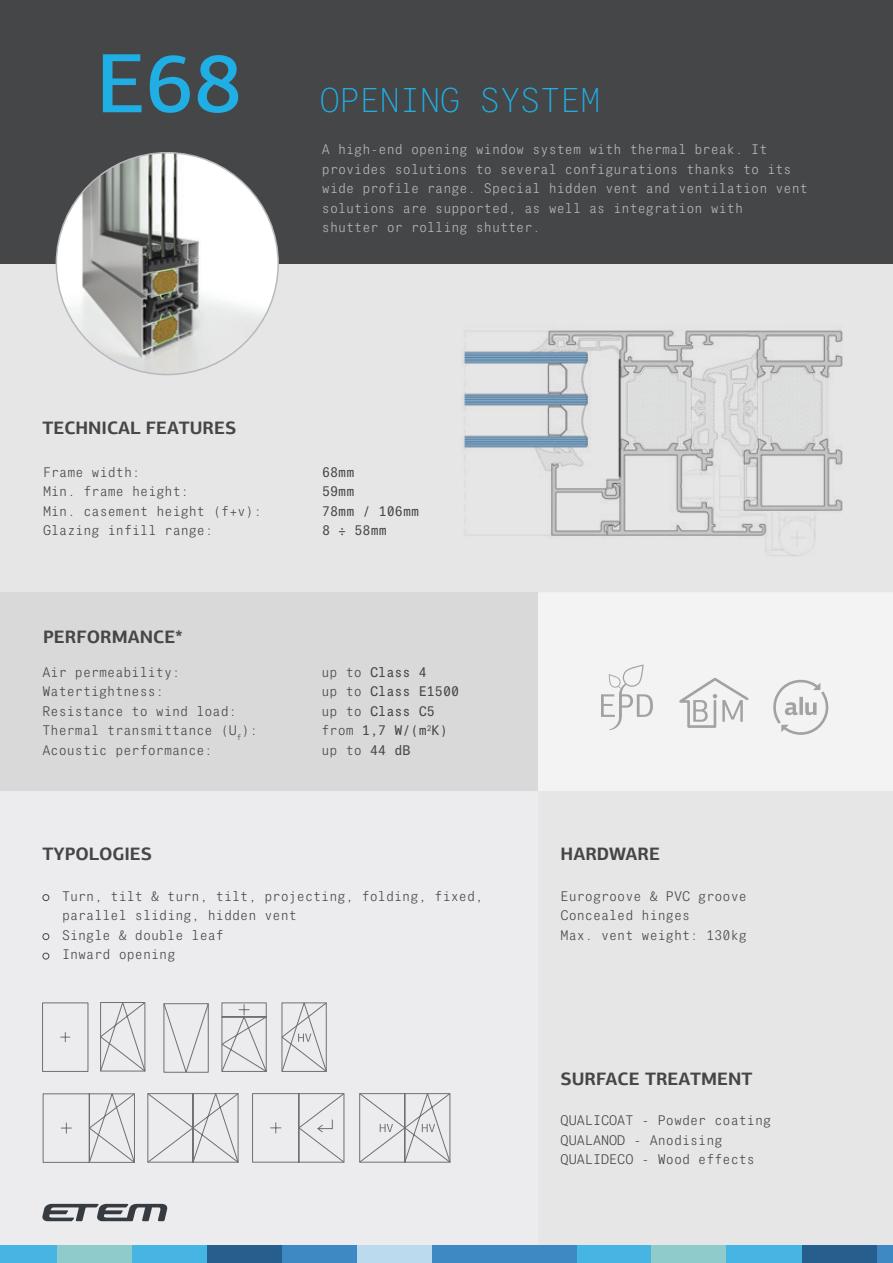
<style>
.page{position:relative;width:893px;height:1263px;background:#ececee}
.page>*{position:absolute;margin:0;border:0;box-sizing:border-box;transform-origin:0 0}
.t1{font:500 84.45px "PF Agora Sans Pro";color:#1fafe5}
.t2{font:100 33.45px "PF Das Grotesk Mono Pro";color:#1fafe5}
.t3{font:700 18px "PF Agora Sans Pro";color:#454647}
.t4{font:300 13.5px/19.5px "PF Das Grotesk Mono Pro";color:#454647}
.t5{font:300 13.5px/19.5px "PF Das Grotesk Mono Pro";color:#b8b9bc}
.t6{font:13.5px "PF Das Grotesk Mono Pro";color:#454647}
.s1{font-weight:300}
.s2{font-weight:400}
</style>
<div class="page">
<div style="left:0;top:264px;width:893px;height:328px;background:#e6e6e7"></div>
<div style="left:538px;top:592px;width:355px;height:199px;background:#f3f3f4"></div>
<div style="left:538px;top:791px;width:355px;height:472px;background:#e6e6e7"></div>
<div style="left:0;top:592px;width:538px;height:199px;background:#d9d9d9"></div>
<div style="left:0;top:0;width:893px;height:264px;background:#454647"></div>
<img style="left:56px;top:153px;width:222px;height:222px;border-radius:111px">
<div style="left:43px;top:894px;width:6px;height:7px;border:1px solid #454647;border-radius:50%"></div>
<div style="left:43px;top:933px;width:6px;height:7px;border:1px solid #454647;border-radius:50%"></div>
<svg style="left:43px;top:953px;width:6px;height:6px"></svg>
<img style="left:462px;top:330px;width:381px;height:226px">
<svg style="left:601px;top:664px;width:52px;height:66px"></svg>
<svg style="left:679px;top:678px;width:70px;height:50px"></svg>
<svg style="left:773px;top:679px;width:56px;height:56px"></svg>
<svg style="left:221px;top:1002px;width:46px;height:70px"></svg>
<svg style="left:147px;top:1093px;width:92px;height:70px"></svg>
<svg style="left:252px;top:1093px;width:92px;height:70px"></svg>
<div style="left:42px;top:1003px;width:46px;height:68px;border:1px solid #6f7073"></div>
<svg style="left:61px;top:1032px;width:9px;height:10px"></svg>
<svg style="left:100px;top:1002px;width:45px;height:69px"></svg>
<svg style="left:164px;top:1003px;width:45px;height:70px"></svg>
<svg style="left:43px;top:1093px;width:92px;height:70px"></svg>
<svg style="left:281px;top:1002px;width:46px;height:70px"></svg>
<svg style="left:359px;top:1093px;width:91px;height:70px"></svg>
<div style="left:0;top:1246px;width:57px;height:17px;background:#46b5e4"></div>
<div style="left:57px;top:1246px;width:75px;height:17px;background:#90cbcb"></div>
<div style="left:132px;top:1246px;width:75px;height:17px;background:#46b5e4"></div>
<div style="left:207px;top:1246px;width:75px;height:17px;background:#265e8e"></div>
<div style="left:282px;top:1246px;width:75px;height:17px;background:#3e89c4"></div>
<div style="left:357px;top:1246px;width:76px;height:17px;background:#bcdaed"></div>
<div style="left:577px;top:1246px;width:75px;height:17px;background:#46b5e4"></div>
<div style="left:652px;top:1246px;width:75px;height:17px;background:#90cbcb"></div>
<div style="left:727px;top:1246px;width:75px;height:17px;background:#46b5e4"></div>
<div style="left:802px;top:1246px;width:75px;height:17px;background:#265e8e"></div>
<div style="left:877px;top:1246px;width:16px;height:17px;background:#3e89c4"></div>
<div style="left:433px;top:1246px;width:144px;height:17px;background:#3e89c4"></div>
<svg style="left:42px;top:1204px;width:125px;height:17px"></svg>
<p class="t1" style="left:96px;top:31px;width:147px">E68</p>
<p class="t2" style="left:320px;top:81px;width:282px">OPENING SYSTEM</p>
<p class="t5" style="left:322px;top:140px;width:487px">A high-end opening window system with thermal break. It provides solutions to several configurations thanks to its wide profile range. Special hidden vent and ventilation vent solutions are supported, as well as integration with</p>
<p class="t5" style="left:322px;top:218px;width:220px">shutter or rolling shutter.</p>
<p class="t3" style="left:43px;top:416px;width:195px">TECHNICAL FEATURES</p>
<p class="t4" style="left:43px;top:462px;width:99px">Frame width:</p>
<p class="t6" style="left:322px;top:464px;width:34px">68mm</p>
<p class="t4" style="left:43px;top:482px;width:147px">Min. frame height:</p>
<p class="t6" style="left:322px;top:483px;width:34px">59mm</p>
<p class="t4" style="left:43px;top:501px;width:220px">Min. casement height (f+v):</p>
<p class="t6" style="left:322px;top:503px;width:99px">78mm / 106mm</p>
<p class="t4" style="left:43px;top:521px;width:172px">Glazing infill range:</p>
<p class="t6" style="left:322px;top:522px;width:66px">8 ÷ 58mm</p>
<p class="t3" style="left:43px;top:625px;width:141px">PERFORMANCE*</p>
<p class="t4" style="left:43px;top:662px;width:139px">Air permeability:</p>
<p class="t6" style="left:322px;top:664px;width:107px"><span class="s1">up to</span> Class 4</p>
<p class="t4" style="left:43px;top:682px;width:123px">Watertightness:</p>
<p class="t6" style="left:322px;top:684px;width:139px"><span class="s1">up to</span> Class E1500</p>
<p class="t4" style="left:43px;top:701px;width:196px">Resistance to wind load:</p>
<p class="t6" style="left:322px;top:703px;width:115px"><span class="s1">up to</span> Class C5</p>
<p class="t4" style="left:43px;top:721px;width:217px">Thermal transmittance (U<sub>f</sub>):</p>
<p class="t6" style="left:322px;top:723px;width:128px"><span class="s1">from</span> 1,7 W/(m<sup>2</sup>K)</p>
<p class="t4" style="left:43px;top:740px;width:172px">Acoustic performance:</p>
<p class="t4" style="left:322px;top:740px;width:91px">up to <span class="s2">44 dB</span></p>
<p class="t3" style="left:43px;top:843px;width:111px">TYPOLOGIES</p>
<p class="t4" style="left:62px;top:886px;width:423px">Turn, tilt &amp; turn, tilt, projecting, folding, fixed, parallel sliding, hidden vent</p>
<p class="t4" style="left:62px;top:925px;width:163px">Single &amp; double leaf</p>
<p class="t4" style="left:62px;top:945px;width:115px">Inward opening</p>
<p class="t3" style="left:561px;top:843px;width:101px">HARDWARE</p>
<p class="t4" style="left:561px;top:886px;width:188px">Eurogroove &amp; PVC groove</p>
<p class="t4" style="left:561px;top:906px;width:131px">Concealed hinges</p>
<p class="t4" style="left:561px;top:925px;width:188px">Max. vent weight: 130kg</p>
<p class="t3" style="left:561px;top:1067px;width:193px">SURFACE TREATMENT</p>
<p class="t4" style="left:561px;top:1111px;width:212px">QUALICOAT - Powder coating</p>
<p class="t4" style="left:561px;top:1130px;width:164px">QUALANOD - Anodising</p>
<p class="t4" style="left:561px;top:1150px;width:196px">QUALIDECO - Wood effects</p>
</div>
